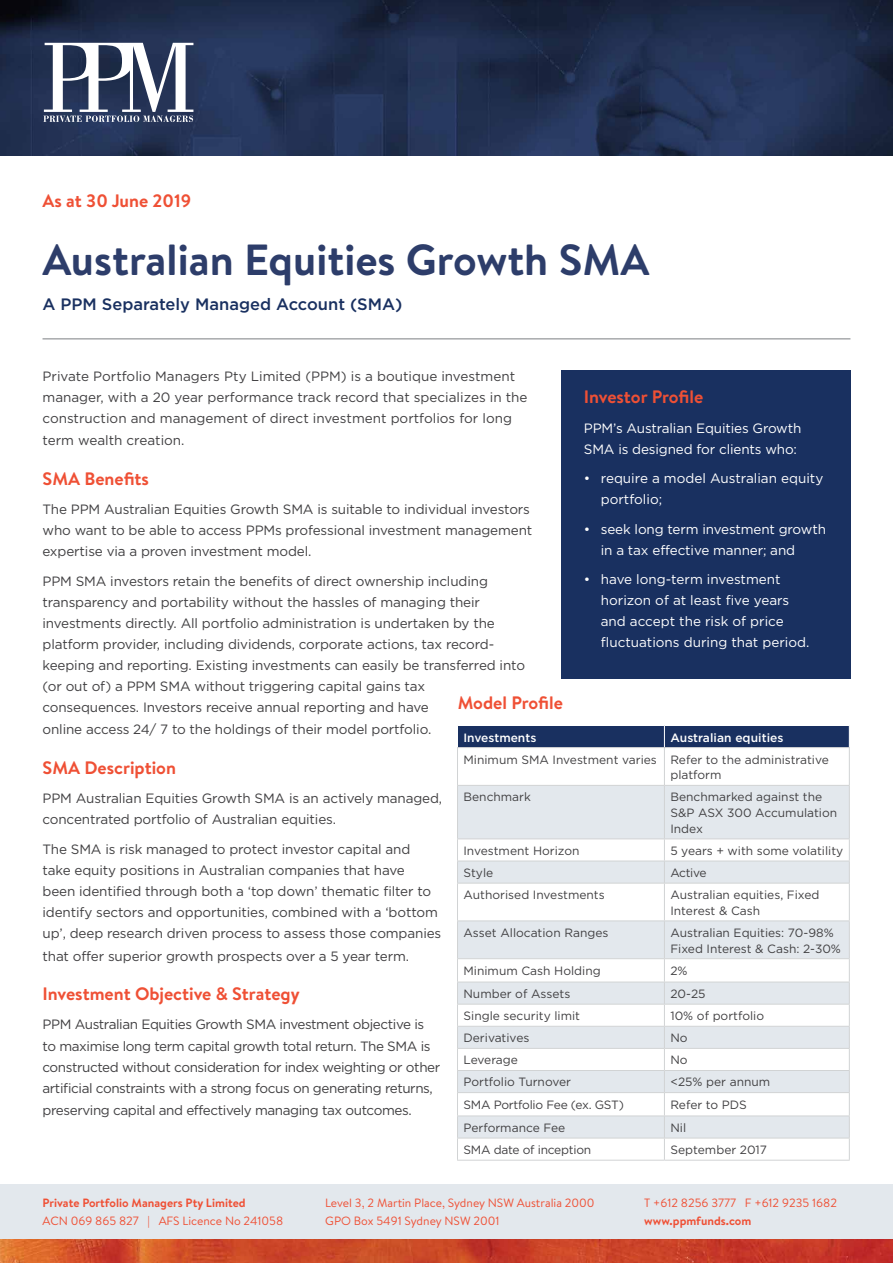
<style>
.page{position:relative;width:893px;height:1263px;background:#fff}
.page>*{position:absolute;margin:0;border:0;box-sizing:border-box;transform-origin:0 0}
.t1{font:700 43.5px "Brandon Text";color:#2d3d6a}
.t2{font:700 18px "Brandon Text";color:#ef5035}
.t3{font:500 16.5px "Gotham";color:#193060}
.t4{font:13.5px/21px "Gotham";letter-spacing:-.01em;color:#414042}
.t5{font:13.5px/21px "Gotham";letter-spacing:-.03em;color:#414042}
.t6{font:13.5px/21px "Gotham";letter-spacing:-.01em;color:#fff}
.t7{font:12px/15.8px "Gotham";color:#414042}
.t8{font:12px/17.5px "Brandon Text";color:#ef5035}
.t9{font:700 12px "Brandon Text";color:#ef5035}
.t10{font:12px "Gotham";letter-spacing:-.02em;color:#414042}
.t11{font:500 12px "Gotham";color:#fff}
</style>
<div class="page">
<div style="left:561px;top:370px;width:289px;height:308px;background:#193060"></div>
<div style="left:0;top:1184px;width:893px;height:79px;background:#e3e8ed"></div>
<img style="left:0;top:1239px;width:893px;height:24px">
<img style="left:0;top:0;width:893px;height:155px">
<svg style="left:43px;top:43px;width:150px;height:79px"></svg>
<hr style="left:43px;top:338px;width:807px;height:2px;background:#a7a9ac">
<svg style="left:458px;top:786px;width:391px;height:172px;fill:#e3e8ed"></svg>
<svg style="left:458px;top:959px;width:391px;height:201px"></svg>
<div style="left:458px;top:725px;width:392px;height:22px;background:#193060"></div>
<hr style="left:457px;top:747px;width:207px;height:1px;background:#d1d3d4">
<hr style="left:457px;top:748px;width:1px;height:37px;background:#d1d3d4">
<hr style="left:664px;top:747px;width:186px;height:1px;background:#d1d3d4">
<hr style="left:664px;top:748px;width:1px;height:37px;background:#d1d3d4">
<hr style="left:849px;top:748px;width:1px;height:37px;background:#d1d3d4">
<hr style="left:457px;top:785px;width:207px;height:1px;background:#d1d3d4">
<hr style="left:457px;top:786px;width:1px;height:52px;background:#d1d3d4">
<hr style="left:664px;top:785px;width:186px;height:1px;background:#d1d3d4">
<hr style="left:664px;top:786px;width:1px;height:52px;background:#d1d3d4">
<hr style="left:849px;top:786px;width:1px;height:52px;background:#d1d3d4">
<hr style="left:457px;top:838px;width:207px;height:1px;background:#d1d3d4">
<hr style="left:664px;top:838px;width:186px;height:1px;background:#d1d3d4">
<hr style="left:457px;top:861px;width:207px;height:1px;background:#d1d3d4">
<svg style="left:457px;top:839px;width:1px;height:44px"></svg>
<hr style="left:664px;top:861px;width:186px;height:1px;background:#d1d3d4">
<svg style="left:664px;top:839px;width:1px;height:44px"></svg>
<svg style="left:849px;top:839px;width:1px;height:44px"></svg>
<hr style="left:457px;top:883px;width:207px;height:1px;background:#d1d3d4">
<hr style="left:457px;top:883px;width:1px;height:37px;background:#d1d3d4">
<hr style="left:664px;top:883px;width:186px;height:1px;background:#d1d3d4">
<hr style="left:664px;top:883px;width:1px;height:37px;background:#d1d3d4">
<hr style="left:849px;top:883px;width:1px;height:37px;background:#d1d3d4">
<hr style="left:457px;top:920px;width:207px;height:1px;background:#d1d3d4">
<hr style="left:457px;top:921px;width:1px;height:37px;background:#d1d3d4">
<hr style="left:664px;top:920px;width:186px;height:1px;background:#d1d3d4">
<hr style="left:664px;top:921px;width:1px;height:37px;background:#d1d3d4">
<hr style="left:849px;top:921px;width:1px;height:37px;background:#d1d3d4">
<hr style="left:457px;top:958px;width:207px;height:1px;background:#d1d3d4">
<hr style="left:664px;top:958px;width:186px;height:1px;background:#d1d3d4">
<hr style="left:457px;top:982px;width:207px;height:1px;background:#d1d3d4">
<hr style="left:664px;top:982px;width:186px;height:1px;background:#d1d3d4">
<hr style="left:457px;top:1004px;width:207px;height:1px;background:#d1d3d4">
<hr style="left:664px;top:1004px;width:186px;height:1px;background:#d1d3d4">
<hr style="left:457px;top:1026px;width:207px;height:1px;background:#d1d3d4">
<hr style="left:664px;top:1026px;width:186px;height:1px;background:#d1d3d4">
<hr style="left:457px;top:1048px;width:207px;height:1px;background:#d1d3d4">
<hr style="left:664px;top:1048px;width:186px;height:1px;background:#d1d3d4">
<hr style="left:457px;top:1070px;width:207px;height:1px;background:#d1d3d4">
<hr style="left:664px;top:1070px;width:186px;height:1px;background:#d1d3d4">
<hr style="left:457px;top:1092px;width:207px;height:1px;background:#d1d3d4">
<hr style="left:664px;top:1092px;width:186px;height:1px;background:#d1d3d4">
<hr style="left:457px;top:1115px;width:207px;height:1px;background:#d1d3d4">
<hr style="left:664px;top:1115px;width:186px;height:1px;background:#d1d3d4">
<hr style="left:457px;top:1138px;width:207px;height:1px;background:#d1d3d4">
<svg style="left:457px;top:959px;width:1px;height:201px"></svg>
<hr style="left:664px;top:1138px;width:186px;height:1px;background:#d1d3d4">
<svg style="left:664px;top:959px;width:1px;height:201px"></svg>
<svg style="left:849px;top:959px;width:1px;height:201px"></svg>
<hr style="left:457px;top:1160px;width:207px;height:1px;background:#d1d3d4">
<hr style="left:664px;top:1160px;width:186px;height:1px;background:#d1d3d4">
<h2 class="t2" style="left:43px;top:188px;width:150px">As at 30 June 2019</h2>
<h1 class="t1" style="left:43px;top:230px;width:609px">Australian Equities Growth SMA</h1>
<p class="t3" style="left:43px;top:295px;width:361px">A PPM Separately Managed Account (SMA)</p>
<p class="t4" style="left:43px;top:365px;width:486px">Private Portfolio Managers Pty Limited (PPM) is a boutique investment manager, with a 20 year performance track record that specializes in the construction and management of direct investment portfolios for long</p>
<p class="t4" style="left:43px;top:430px;width:144px">term wealth creation.</p>
<h2 class="t2" style="left:43px;top:466px;width:108px">SMA Benefits</h2>
<p class="t4" style="left:43px;top:499px;width:491px">The PPM Australian Equities Growth SMA is suitable to individual investors who want to be able to access PPMs professional investment management expertise via a proven investment model.</p>
<p class="t4" style="left:43px;top:570px;width:484px">PPM SMA investors retain the benefits of direct ownership including transparency and portability without the hassles of managing their investments directly. All portfolio administration is undertaken by the platform provider, including dividends, corporate actions, tax record&shy;keeping and reporting. Existing investments can easily be transferred into (or out of) a PPM SMA without triggering capital gains tax consequences. Investors receive annual reporting and have</p>
<p class="t4" style="left:43px;top:719px;width:390px">online access 24/ 7 to the holdings of their model portfolio.</p>
<h2 class="t2" style="left:43px;top:755px;width:135px">SMA Description</h2>
<p class="t4" style="left:43px;top:788px;width:401px">PPM Australian Equities Growth SMA is an actively managed, concentrated portfolio of Australian equities.</p>
<p class="t4" style="left:43px;top:838px;width:400px">The SMA is risk managed to protect investor capital and take equity positions in Australian companies that have<br>been identified through both a ‘top down’ thematic filter to identify sectors and opportunities, combined with a ‘bottom up’, deep research driven process to assess those companies</p>
<p class="t4" style="left:43px;top:945px;width:368px">that offer superior growth prospects over a 5 year term.</p>
<h2 class="t2" style="left:43px;top:981px;width:259px">Investment Objective &amp; Strategy</h2>
<p class="t5" style="left:43px;top:1014px;width:399px">PPM Australian Equities Growth SMA investment objective is to maximise long term capital growth total return. The SMA is constructed without consideration for index weighting or other artificial constraints with a strong focus on generating returns,</p>
<p class="t5" style="left:43px;top:1099px;width:371px">preserving capital and effectively managing tax outcomes.</p>
<h2 class="t2" style="left:584px;top:384px;width:121px">Investor Profile</h2>
<p class="t6" style="left:584px;top:417px;width:219px">PPM’s Australian Equities Growth<br>SMA is designed for clients who:</p>
<p class="t6" style="left:601px;top:468px;width:224px;text-indent:-17px">• require a model Australian equity portfolio;</p>
<p class="t6" style="left:601px;top:518px;width:227px;text-indent:-17px">• seek long term investment growth in a tax effective manner; and</p>
<p class="t6" style="left:601px;top:569px;width:210px;text-indent:-17px">• have long-term investment horizon of at least five years and accept the risk of price fluctuations during that period.</p>
<h2 class="t2" style="left:458px;top:690px;width:107px">Model Profile</h2>
<p class="t11" style="left:463px;top:730px;width:74px">Investments</p>
<p class="t11" style="left:670px;top:730px;width:115px">Australian equities</p>
<p class="t7" style="left:670px;top:751px;width:160px;text-indent:-207px">Minimum SMA Investment varies Refer to the administrative platform</p>
<p class="t7" style="left:463px;top:789px;width:69px">Benchmark</p>
<p class="t7" style="left:670px;top:789px;width:168px">Benchmarked against the<br>S&amp;P ASX 300 Accumulation<br>Index</p>
<p class="t7" style="left:463px;top:842px;width:118px">Investment Horizon</p>
<p class="t7" style="left:670px;top:842px;width:174px">5 years + with some volatility</p>
<p class="t7" style="left:463px;top:865px;width:31px">Style</p>
<p class="t7" style="left:670px;top:865px;width:38px">Active</p>
<p class="t7" style="left:463px;top:887px;width:143px">Authorised Investments</p>
<p class="t7" style="left:670px;top:887px;width:151px">Australian equities, Fixed<br>Interest &amp; Cash</p>
<p class="t7" style="left:463px;top:924px;width:146px">Asset Allocation Ranges</p>
<p class="t7" style="left:670px;top:924px;width:172px">Australian Equities: 70-98%<br>Fixed Interest &amp; Cash: 2-30%</p>
<p class="t7" style="left:463px;top:962px;width:139px">Minimum Cash Holding</p>
<p class="t7" style="left:670px;top:962px;width:19px">2%</p>
<p class="t7" style="left:463px;top:986px;width:108px">Number of Assets</p>
<p class="t7" style="left:670px;top:986px;width:37px">20-25</p>
<p class="t7" style="left:463px;top:1008px;width:118px">Single security limit</p>
<p class="t7" style="left:670px;top:1008px;width:95px">10% of portfolio</p>
<p class="t7" style="left:463px;top:1030px;width:67px">Derivatives</p>
<p class="t7" style="left:670px;top:1030px;width:19px">No</p>
<p class="t7" style="left:463px;top:1052px;width:56px">Leverage</p>
<p class="t7" style="left:670px;top:1052px;width:19px">No</p>
<p class="t7" style="left:463px;top:1074px;width:109px">Portfolio Turnover</p>
<p class="t7" style="left:670px;top:1074px;width:101px">&lt;25% per annum</p>
<p class="t10" style="left:463px;top:1098px;width:162px">SMA Portfolio Fee (ex. GST)</p>
<p class="t7" style="left:670px;top:1096px;width:78px">Refer to PDS</p>
<p class="t7" style="left:463px;top:1119px;width:103px">Performance Fee</p>
<p class="t7" style="left:670px;top:1119px;width:17px">Nil</p>
<p class="t10" style="left:463px;top:1143px;width:129px">SMA date of inception</p>
<p class="t7" style="left:670px;top:1142px;width:98px">September 2017</p>
<p class="t9" style="left:43px;top:1194px;width:205px">Private Portfolio Managers Pty Limited</p>
<p class="t8" style="left:43px;top:1211px;width:242px">ACN 069 865 827 | AFS Licence No 241058</p>
<p class="t8" style="left:325px;top:1194px;width:271px">Level 3, 2 Martin Place, Sydney NSW Australia 2000<br>GPO Box 5491 Sydney NSW 2001</p>
<p class="t8" style="left:644px;top:1194px;width:194px">T +612 8256 3777 F +612 9235 1682</p>
<p class="t9" style="left:644px;top:1212px;width:109px">www.ppmfunds.com</p>
</div>
